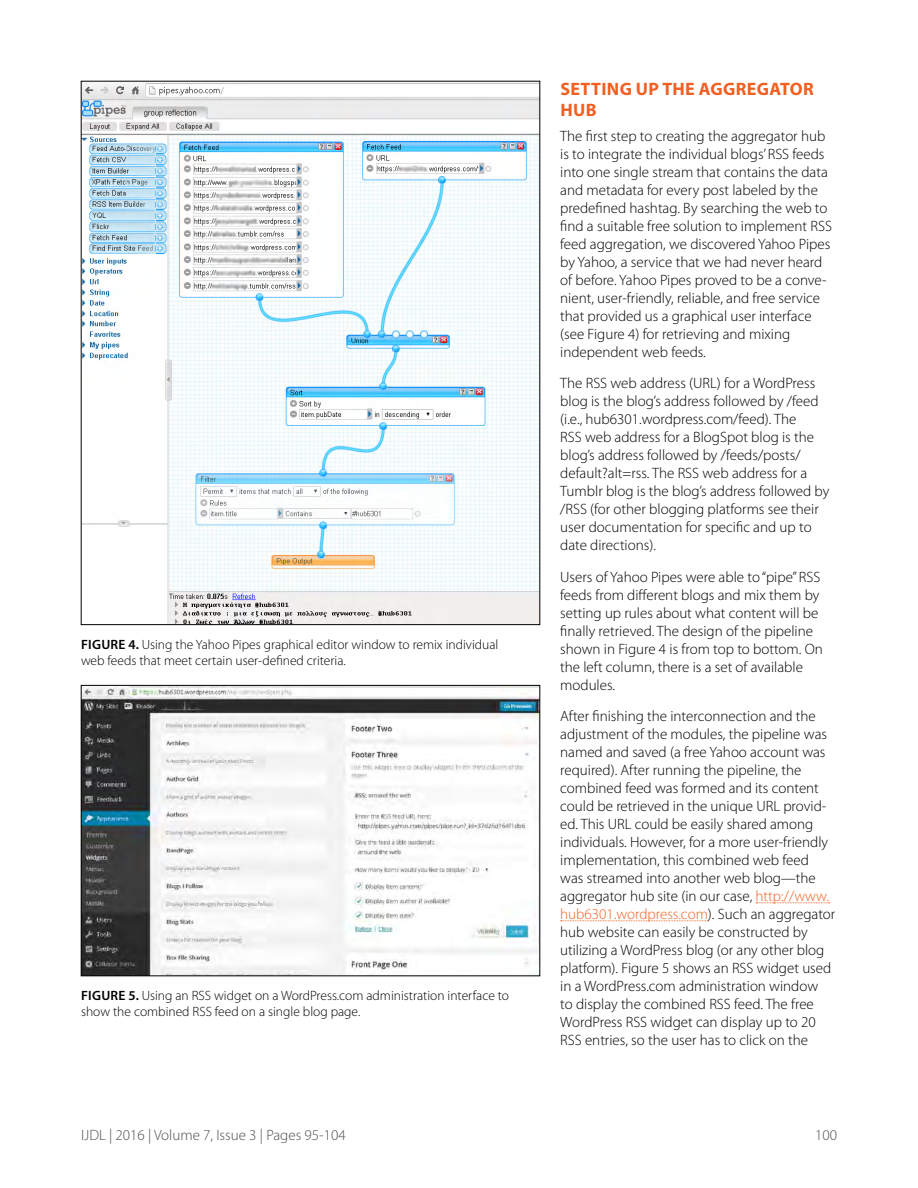
<style>
.page{position:relative;width:918px;height:1188px;background:#fff}
.page>*{position:absolute;margin:0;border:0;box-sizing:border-box;transform-origin:0 0}
.t1{font:700 18px/21.6px "Myriad Pro";letter-spacing:.02em;color:#f15f22}
.t2{font:300 15px/18px "Myriad Pro";color:#000}
.t3{font:300 15px "Myriad Pro";color:#4d4d4f}
.t4{font:300 13.5px/16.2px "Myriad Pro";color:#000}
.s1{font-weight:600}
.s2{color:#f15f22}
</style>
<div class="page">
<svg style="left:756px;top:902px;width:74px;height:1px"></svg>
<svg style="left:561px;top:920px;width:148px;height:1px"></svg>
<img style="left:83px;top:83px;width:455px;height:540px">
<img style="left:83px;top:687px;width:455px;height:287px">
<div style="left:81px;top:685px;width:459px;height:291px;border:1px solid #000"></div>
<p class="t4" style="left:81px;top:636px;width:419px"><span class="s1">FIGURE 4.</span> Using the Yahoo Pipes graphical editor window to remix individual web feeds that meet certain user-defined criteria.</p>
<p class="t4" style="left:81px;top:987px;width:430px"><span class="s1">FIGURE 5.</span> Using an RSS widget on a WordPress.com administration interface to show the combined RSS feed on a single blog page.</p>
<p class="t1" style="left:560px;top:78px;width:255px">SETTING UP THE AGGREGATOR<br>HUB</p>
<p class="t2" style="left:560px;top:127px;width:273px">The first step to creating the aggregator hub is to integrate the individual blogs’ RSS feeds into one single stream that contains the data and metadata for every post labeled by the predefined hashtag. By searching the web to find a suitable free solution to implement RSS feed aggregation, we discovered Yahoo Pipes by Yahoo, a service that we had never heard of before. Yahoo Pipes proved to be a conve&shy;nient, user-friendly, reliable, and free service that provided us a graphical user interface (see Figure 4) for retrieving and mixing independent web feeds.</p>
<p class="t2" style="left:560px;top:375px;width:271px">The RSS web address (URL) for a WordPress blog is the blog’s address followed by /feed (i.e., hub6301.wordpress.com/feed). The<br>RSS web address for a BlogSpot blog is the blog’s address followed by /feeds/posts/ default?alt=rss. The RSS web address for a Tumblr blog is the blog’s address followed by /RSS (for other blogging platforms see their user documentation for specific and up to date directions).</p>
<p class="t2" style="left:560px;top:568px;width:264px">Users of Yahoo Pipes were able to “pipe” RSS feeds from different blogs and mix them by setting up rules about what content will be finally retrieved. The design of the pipeline shown in Figure 4 is from top to bottom. On the left column, there is a set of available modules.</p>
<p class="t2" style="left:560px;top:708px;width:277px">After finishing the interconnection and the adjustment of the modules, the pipeline was named and saved (a free Yahoo account was required). After running the pipeline, the combined feed was formed and its content could be retrieved in the unique URL provid&shy;ed. This URL could be easily shared among individuals. However, for a more user-friendly implementation, this combined web feed was streamed into another web blog—the aggregator hub site (in our case, <span class="s2">http://www. hub6301.wordpress.com</span>). Such an aggregator hub website can easily be constructed by utilizing a WordPress blog (or any other blog platform). Figure 5 shows an RSS widget used in a WordPress.com administration window<br>to display the combined RSS feed. The free WordPress RSS widget can display up to 20<br>RSS entries, so the user has to click on the</p>
<p class="t3" style="left:81px;top:1126px;width:266px">IJDL | 2016 | Volume 7, Issue 3 | Pages 95-104</p>
<p class="t3" style="left:815px;top:1126px;width:23px">100</p>
</div>
